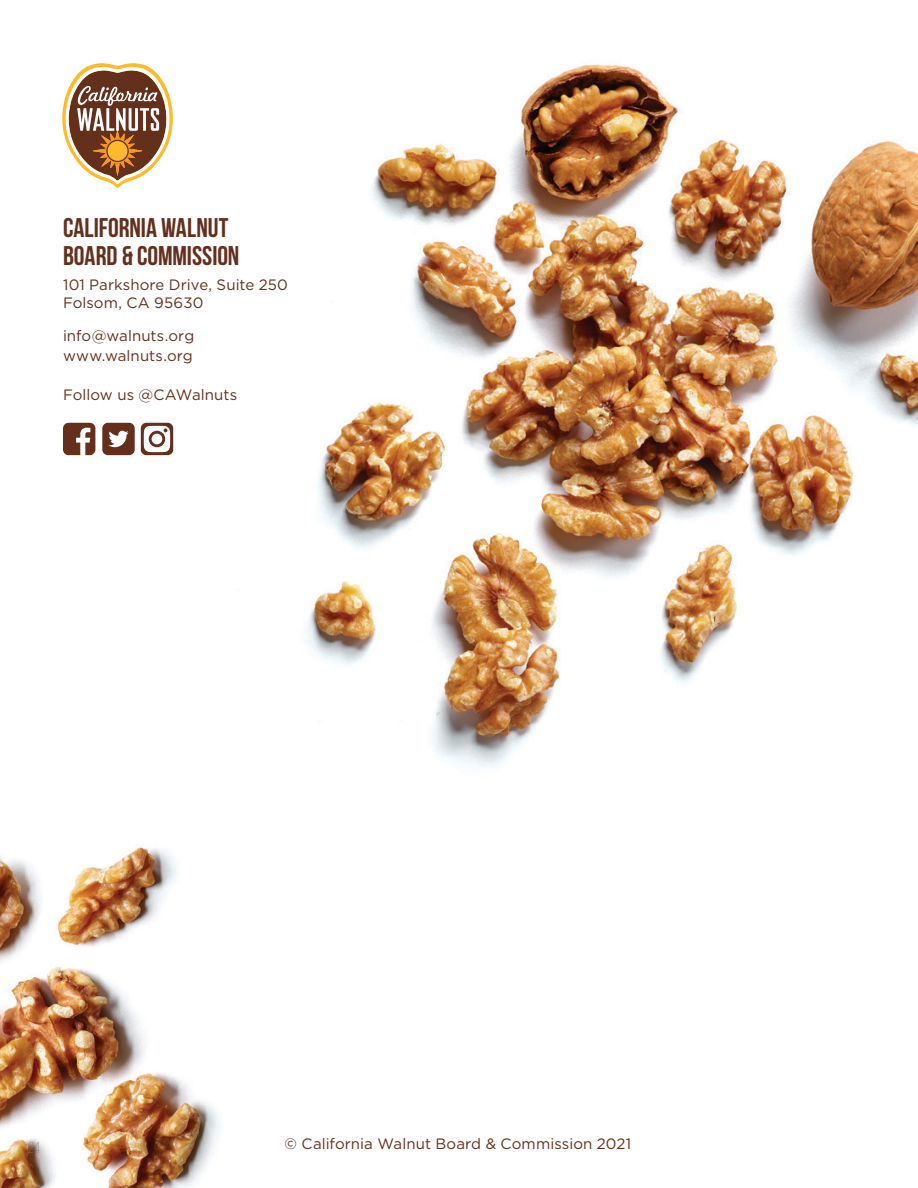
<style>
.page{position:relative;width:918px;height:1188px;background:#fff}
.page>*{position:absolute;margin:0;border:0;box-sizing:border-box;transform-origin:0 0}
.t1{font:27px/27.9px "Bebas Neue";color:#642f1c}
.t2{font:300 15.75px "Bebas Neue";color:#7a7677}
.t3{font:15px/18px "Gotham";letter-spacing:.005em;color:#642f1c}
</style>
<div class="page">
<img style="left:67px;top:64px;width:851px;height:703px">
<svg style="left:63px;top:423px;width:32px;height:32px"></svg>
<svg style="left:102px;top:423px;width:33px;height:32px"></svg>
<svg style="left:141px;top:423px;width:32px;height:32px"></svg>
<svg style="left:62px;top:63px;width:111px;height:125px"></svg>
<img style="left:0;top:847px;width:220px;height:341px">
<h1 class="t1" style="left:63px;top:213px;width:178px">CALIFORNIA WALNUT<br>BOARD &amp; COMMISSION</h1>
<p class="t3" style="left:63px;top:276px;width:227px">101 Parkshore Drive, Suite 250<br>Folsom, CA 95630</p>
<p class="t3" style="left:63px;top:326px;width:133px;line-height:19.5px">info@walnuts.org www.walnuts.org</p>
<p class="t3" style="left:63px;top:385px;width:176px">Follow us @CAWalnuts</p>
<p class="t2" style="left:28px;top:1140px;width:13px">24</p>
<p class="t3" style="left:285px;top:1134px;width:348px">© California Walnut Board &amp; Commission 2021</p>
</div>
